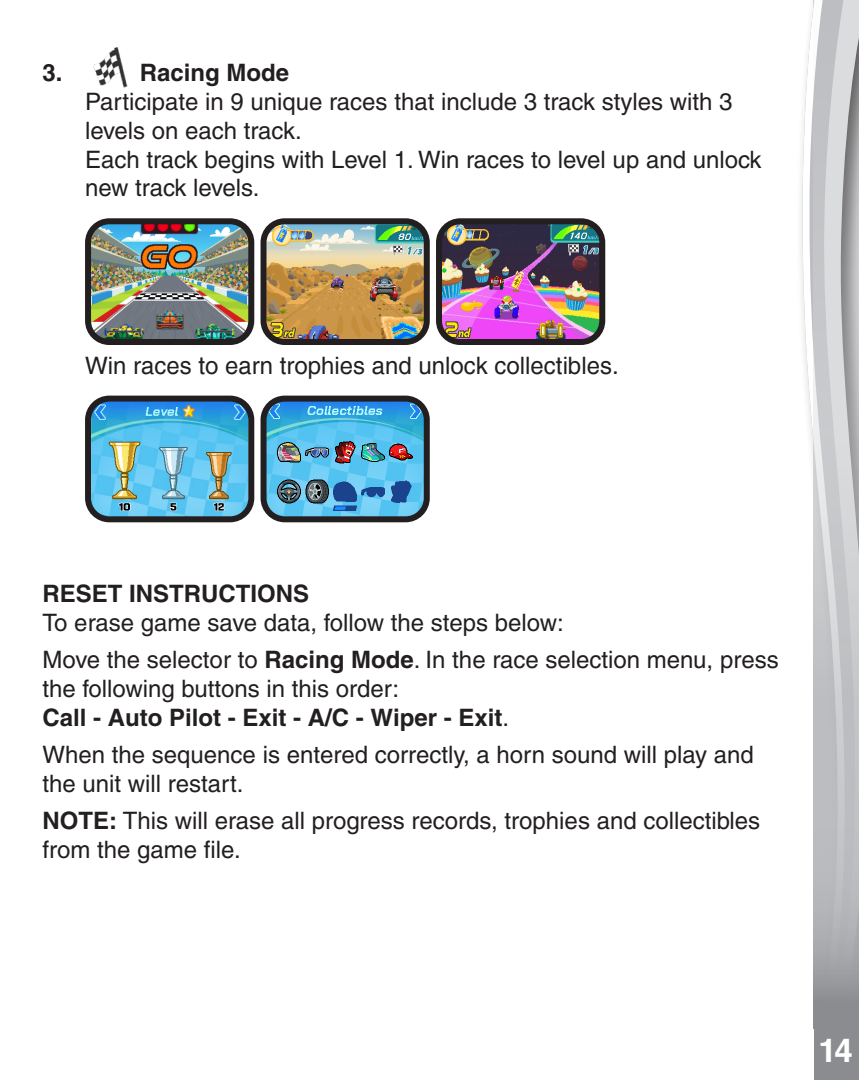
<style>
.page{position:relative;width:859px;height:1080px;background:#fff}
.page>*{position:absolute;margin:0;border:0;box-sizing:border-box;transform-origin:0 0}
.t1{font:700 33px "Helvetica";color:#fff}
.body_text1{font:500 24px/28.8px "Helvetica";color:#231f20}
.body_text1-2{font:700 24px "Helvetica";color:#231f20}
.body_text1-3{font:24px "Helvetica";color:#231f20}
.s1{font-weight:700}
.s2{font-weight:500}
</style>
<div class="page">
<svg style="left:802px;top:0;width:12px;height:1029px"></svg>
<svg style="left:814px;top:0;width:45px;height:1080px;background:#bdbec0"></svg>
<img style="left:93px;top:47px;width:35px;height:41px">
<img style="left:92px;top:225px;width:155px;height:113px">
<div style="left:85px;top:218px;width:169px;height:127px;border:6px solid #231f20;border-radius:21px"></div>
<img style="left:268px;top:225px;width:155px;height:113px">
<div style="left:261px;top:218px;width:169px;height:127px;border:6px solid #231f20;border-radius:21px"></div>
<img style="left:443px;top:225px;width:155px;height:113px">
<div style="left:436px;top:218px;width:169px;height:127px;border:6px solid #231f20;border-radius:21px"></div>
<img style="left:92px;top:403px;width:155px;height:112px">
<div style="left:85px;top:396px;width:169px;height:126px;border:6px solid #231f20;border-radius:21px"></div>
<img style="left:268px;top:403px;width:155px;height:112px">
<div style="left:261px;top:396px;width:169px;height:126px;border:6px solid #231f20;border-radius:21px"></div>
<p class="body_text1-2" style="left:43px;top:58px;width:22px">3.</p>
<p class="body_text1-2" style="left:140px;top:58px;width:151px">Racing Mode</p>
<p class="body_text1" style="left:85px;top:87px;width:649px">Participate in 9 unique races that include 3 track styles with 3 levels on each track.</p>
<p class="body_text1" style="left:85px;top:145px;width:678px">Each track begins with Level 1. Win races to level up and unlock new track levels.</p>
<p class="body_text1-3" style="left:85px;top:351px;width:535px">Win races to earn trophies and unlock collectibles.</p>
<p class="body_text1-2" style="left:43px;top:579px;width:268px">RESET INSTRUCTIONS</p>
<p class="body_text1" style="left:43px;top:608px;width:523px">To erase game save data, follow the steps below:</p>
<p class="body_text1" style="left:43px;top:645px;width:738px">Move the selector to <span class="s1">Racing Mode</span>. In the race selection menu, press the following buttons in this order:</p>
<p class="body_text1-2" style="left:43px;top:703px;width:468px">Call - Auto Pilot - Exit - A/C - Wiper - Exit<span class="s2">.</span></p>
<p class="body_text1" style="left:43px;top:740px;width:713px">When the sequence is entered correctly, a horn sound will play and the unit will restart.</p>
<p class="body_text1" style="left:43px;top:806px;width:719px"><span class="s1">NOTE:</span> This will erase all progress records, trophies and collectibles from the game file.</p>
<h1 class="t1" style="left:818px;top:1028px;width:36px">14</h1>
</div>
